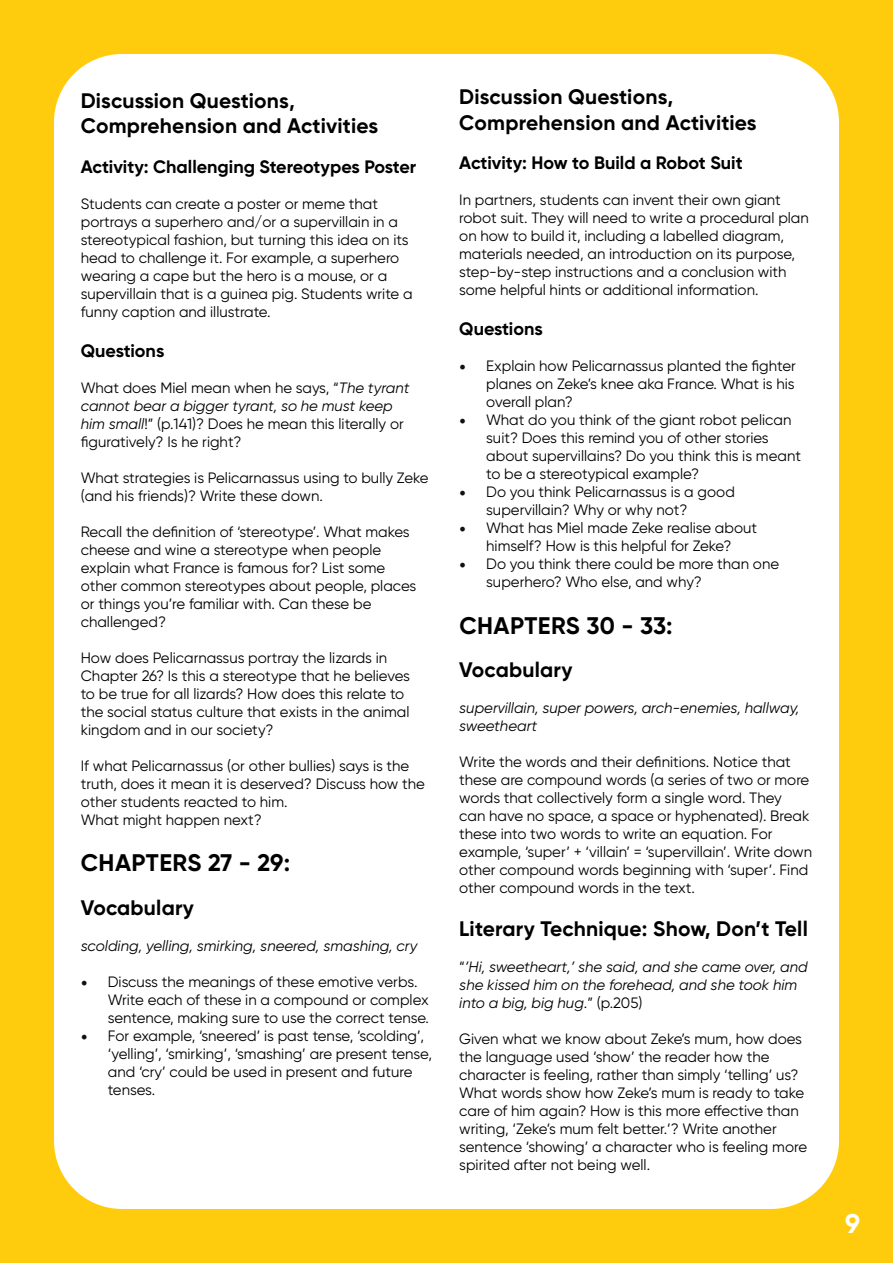
<style>
.page{position:relative;width:893px;height:1263px;background:#ffcc0d}
.page>*{position:absolute;margin:0;border:0;box-sizing:border-box;transform-origin:0 0}
.t1{font:700 27px "Gilroy";color:#fff}
.t2{font:700 24px "Gilroy";letter-spacing:.01em;color:#000}
.t3{font:700 21px/25.2px "Gilroy";letter-spacing:.01em;color:#000}
.t4{font:700 18px "Gilroy";color:#000}
.t5{font:15px/18px "Gilroy";color:#000}
.t6{font:italic 15px/18px "Gilroy";color:#000}
.s1{font-style:italic}
.s2{font-family:"Minion Pro";font-size:18px;color:#11110f}
.s3{font-style:normal}
</style>
<div class="page">
<div style="left:54px;top:54px;width:785px;height:1155px;background:#fff;border-radius:68px"></div>
<h3 class="t3" style="left:81px;top:88px;width:299px">Discussion Questions,<br>Comprehension and Activities</h3>
<p class="t4" style="left:81px;top:155px;width:337px">Activity: Challenging Stereotypes Poster</p>
<p class="t5" style="left:81px;top:194px;width:333px">Students can create a poster or meme that portrays a superhero and/or a supervillain in a stereotypical fashion, but turning this idea on its head to challenge it. For example, a superhero wearing a cape but the hero is a mouse, or a supervillain that is a guinea pig. Students write a funny caption and illustrate.</p>
<p class="t4" style="left:81px;top:339px;width:85px">Questions</p>
<p class="t5" style="left:81px;top:378px;width:330px">What does Miel mean when he says, “<span class="s1">The tyrant cannot bear a bigger tyrant, so he must keep him small</span>!” (p.141)? Does he mean this literally or figuratively? Is he right?</p>
<p class="t5" style="left:81px;top:468px;width:349px">What strategies is Pelicarnassus using to bully Zeke (and his friends)? Write these down.</p>
<p class="t5" style="left:81px;top:522px;width:337px">Recall the definition of ‘stereotype’. What makes cheese and wine a stereotype when people explain what France is famous for? List some other common stereotypes about people, places or things you’re familiar with. Can these be challenged?</p>
<p class="t5" style="left:81px;top:648px;width:331px">How does Pelicarnassus portray the lizards in Chapter 26? Is this a stereotype that he believes to be true for all lizards? How does this relate to the social status culture that exists in the animal kingdom and in our society?</p>
<p class="t5" style="left:81px;top:756px;width:346px">If what Pelicarnassus (or other bullies) says is the truth, does it mean it is deserved? Discuss how the other students reacted to him.<br>What might happen next?</p>
<h2 class="t2" style="left:81px;top:848px;width:211px">CHAPTERS 27 - 29:</h2>
<h3 class="t3" style="left:81px;top:894px;width:115px">Vocabulary</h3>
<p class="t6" style="left:81px;top:936px;width:338px">scolding, yelling, smirking, sneered, smashing, cry</p>
<p class="t5" style="left:108px;top:972px;width:323px;text-indent:-27px"><span class="s2">•</span> Discuss the meanings of these emotive verbs.<br>Write each of these in a compound or complex sentence, making sure to use the correct tense.</p>
<p class="t5" style="left:108px;top:1026px;width:326px;text-indent:-27px"><span class="s2">•</span> For example, ‘sneered’ is past tense, ‘scolding’, ‘yelling’, ‘smirking’, ‘smashing’ are present tense, and ‘cry’ could be used in present and future tenses.</p>
<h3 class="t3" style="left:459px;top:84px;width:299px">Discussion Questions,<br>Comprehension and Activities</h3>
<p class="t4" style="left:459px;top:152px;width:285px">Activity: How to Build a Robot Suit</p>
<p class="t5" style="left:459px;top:191px;width:351px">In partners, students can invent their own giant robot suit. They will need to write a procedural plan on how to build it, including a labelled diagram, materials needed, an introduction on its purpose, step-by-step instructions and a conclusion with some helpful hints or additional information.</p>
<p class="t4" style="left:459px;top:317px;width:85px">Questions</p>
<p class="t5" style="left:486px;top:356px;width:311px;text-align:justify;text-indent:-27px"><span class="s2">•</span> Explain how Pelicarnassus planted the fighter planes on Zeke’s knee aka France. What is his overall plan?</p>
<p class="t5" style="left:486px;top:410px;width:316px;text-indent:-27px"><span class="s2">•</span> What do you think of the giant robot pelican suit? Does this remind you of other stories about supervillains? Do you think this is meant to be a stereotypical example?</p>
<p class="t5" style="left:486px;top:482px;width:250px;text-indent:-27px"><span class="s2">•</span> Do you think Pelicarnassus is a good supervillain? Why or why not?</p>
<p class="t5" style="left:459px;top:518px;width:299px;text-align:center"><span class="s2">•</span> What has Miel made Zeke realise about himself? How is this helpful for Zeke?</p>
<p class="t5" style="left:486px;top:554px;width:294px;text-indent:-27px"><span class="s2">•</span> Do you think there could be more than one superhero? Who else, and why?</p>
<h2 class="t2" style="left:459px;top:610px;width:215px">CHAPTERS 30 - 33:</h2>
<h3 class="t3" style="left:459px;top:657px;width:115px">Vocabulary</h3>
<p class="t6" style="left:459px;top:698px;width:342px">supervillain, super powers, arch-enemies, hallway, sweetheart</p>
<p class="t5" style="left:459px;top:752px;width:354px">Write the words and their definitions. Notice that these are compound words (a series of two or more words that collectively form a single word. They<br>can have no space, a space or hyphenated). Break these into two words to write an equation. For example, ‘super’ + ‘villain’ = ‘supervillain’. Write down other compound words beginning with ‘super’. Find other compound words in the text.</p>
<h3 class="t3" style="left:459px;top:916px;width:350px">Literary Technique: Show, Don’t Tell</h3>
<p class="t6" style="left:459px;top:958px;width:350px"><span class="s3">“</span>’Hi, sweetheart,’ she said, and she came over, and she kissed him on the forehead, and she took him into a big, big hug<span class="s3">.” (p.205)</span></p>
<p class="t5" style="left:459px;top:1030px;width:349px">Given what we know about Zeke’s mum, how does the language used ‘show’ the reader how the character is feeling, rather than simply ‘telling’ us?<br>What words show how Zeke’s mum is ready to take care of him again? How is this more effective than writing, ‘Zeke’s mum felt better.’? Write another sentence ‘showing’ a character who is feeling more spirited after not being well.</p>
<h1 class="t1" style="left:845px;top:1207px;width:16px">9</h1>
</div>
